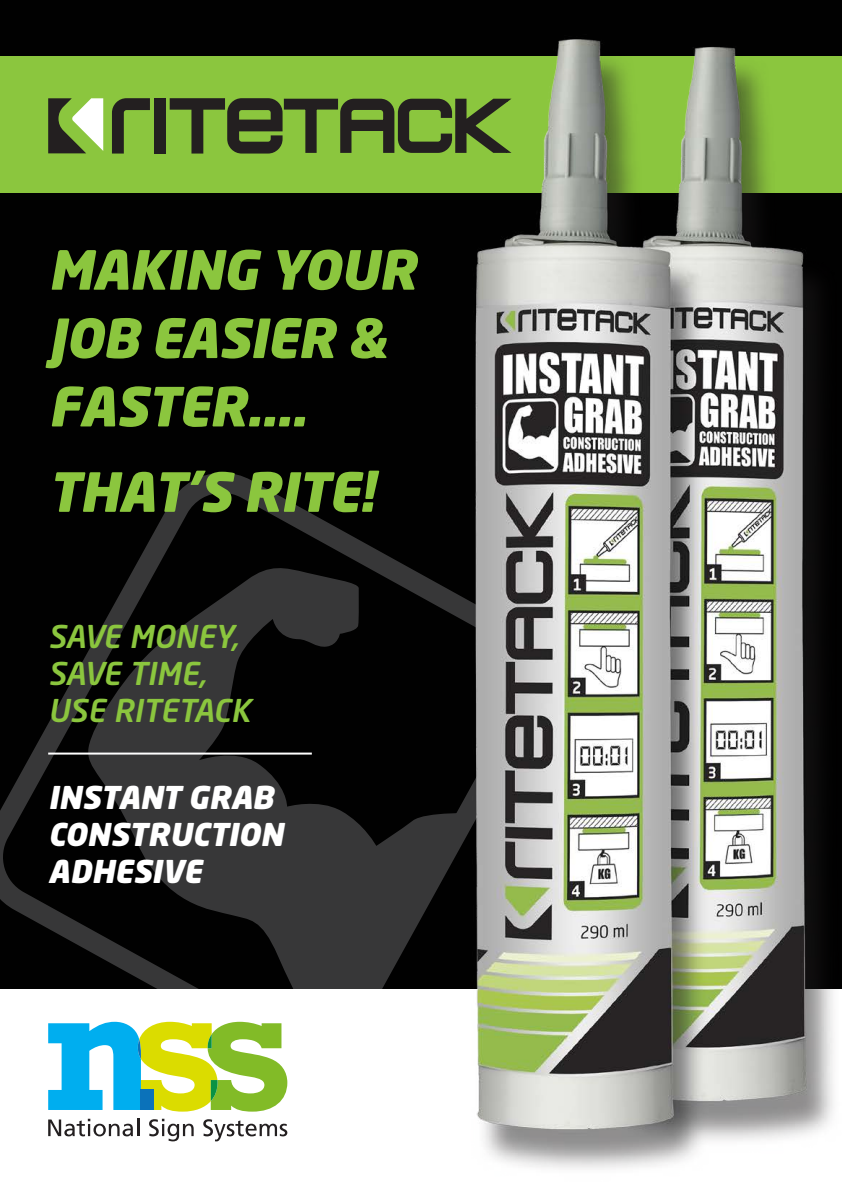
<style>
.page{position:relative;width:842px;height:1191px;background:#fff}
.page>*{position:absolute;margin:0;border:0;box-sizing:border-box;transform-origin:0 0}
.t1{font:italic 900 53.2px/68.4px "Neo Sans Std";letter-spacing:-.01em;color:#8bc63e}
.t2{font:italic 900 31px/37px "Neo Sans Std";color:#fff}
.t3{font:italic 500 31px/37.4px "Neo Sans Std";color:#8bc63e}
</style>
<div class="page">
<div style="left:0;top:193px;width:842px;height:928px;background:#010101"></div>
<svg style="left:0;top:473px;width:400px;height:476px"></svg>
<svg style="left:85px;top:563px;width:353px;height:426px"></svg>
<div style="left:0;top:0;width:842px;height:91px;background:#010101"></div>
<div style="left:0;top:57px;width:842px;height:136px;background:#8bc63e"></div>
<div style="left:0;top:989px;width:842px;height:202px;background:#fff"></div>
<svg style="left:48px;top:98px;width:55px;height:55px"></svg>
<svg style="left:112px;top:98px;width:38px;height:55px"></svg>
<div style="left:154px;top:98px;width:12px;height:56px;background:#231f20"></div>
<svg style="left:170px;top:98px;width:268px;height:56px"></svg>
<hr style="left:48px;top:752px;width:264px;height:2px;background:#fff">
<svg style="left:48px;top:1021px;width:239px;height:90px"></svg>
<svg style="left:48px;top:1118px;width:91px;height:18px"></svg>
<svg style="left:149px;top:1118px;width:45px;height:23px"></svg>
<svg style="left:203px;top:1119px;width:84px;height:22px"></svg>
<img style="left:438px;top:39px;width:404px;height:1130px">
<p class="t1" style="left:48px;top:234px;width:369px">MAKING YOUR<br>JOB EASIER &amp;<br>FASTER....</p>
<p class="t1" style="left:48px;top:456px;width:328px">THAT’S RITE!</p>
<p class="t3" style="left:48px;top:616px;width:204px">SAVE MONEY,<br>SAVE TIME,<br>USE RITETACK</p>
<p class="t2" style="left:48px;top:778px;width:237px">INSTANT GRAB<br>CONSTRUCTION<br>ADHESIVE</p>
</div>
